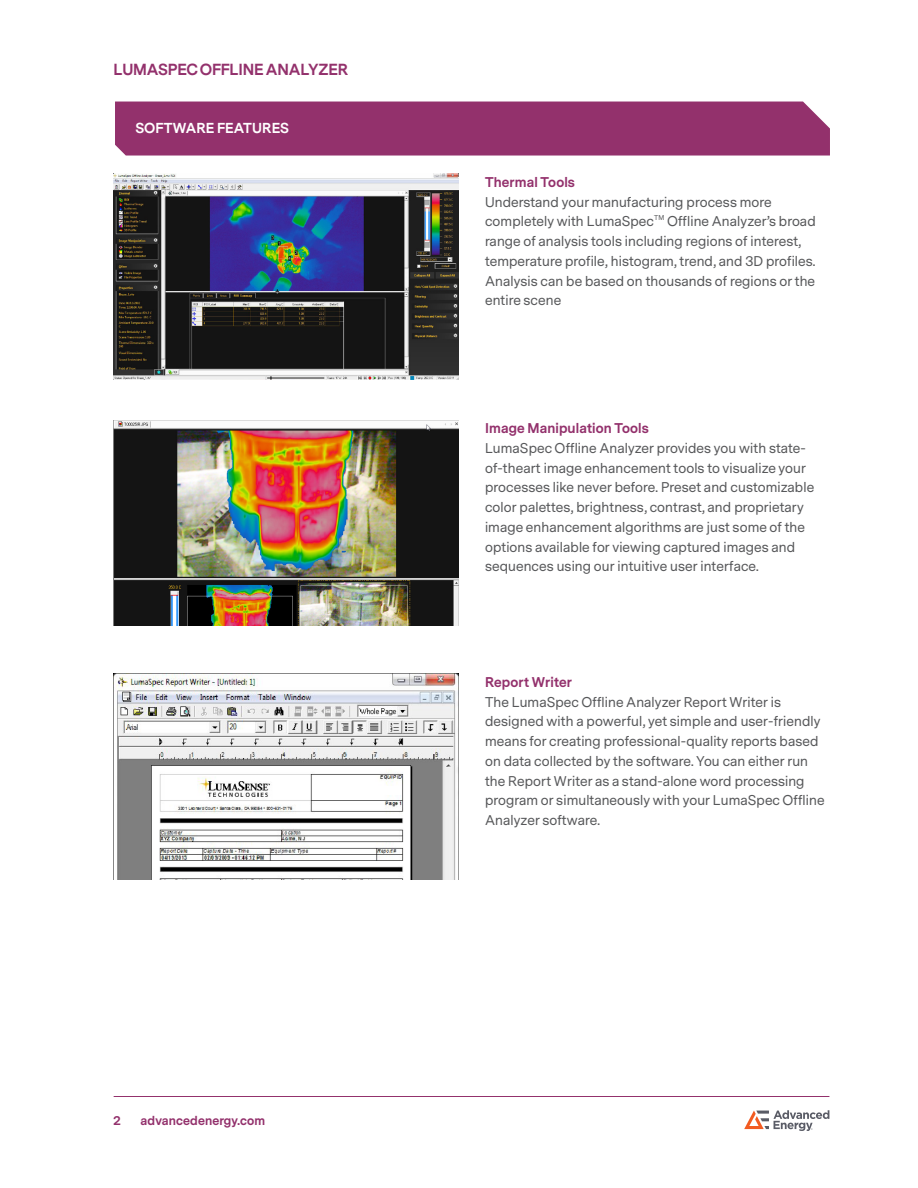
<style>
.page{position:relative;width:918px;height:1188px;background:#fff}
.page>*{position:absolute;margin:0;border:0;box-sizing:border-box;transform-origin:0 0}
.t1{font:700 15px "Messina Sans";letter-spacing:-.01em;color:#93316c}
.Heading_1{font:700 13.5px "Messina Sans";letter-spacing:.01em;color:#fff}
.Body___normal{font:13.2px/19.8px "Messina Sans";letter-spacing:.01em;color:#57585a}
.Heading_2{font:700 13.2px "Messina Sans";letter-spacing:.01em;color:#93316c}
.t2{font:700 12px "Messina Sans";letter-spacing:.01em;color:#93316c}
.Body___normal-2{font:6.6px "Messina Sans";color:#57585a}
</style>
<div class="page">
<hr style="left:114px;top:1096px;width:715px;height:1px;background:#93316c">
<svg style="left:744px;top:1110px;width:85px;height:21px"></svg>
<div style="left:115px;top:102px;width:715px;height:54px;background:#93316c"></div>
<img style="left:114px;top:174px;width:344px;height:206px">
<img style="left:114px;top:420px;width:344px;height:206px">
<img style="left:114px;top:674px;width:344px;height:206px">
<p class="t1" style="left:114px;top:59px;width:236px">LUMASPEC OFFLINE ANALYZER</p>
<p class="Heading_1" style="left:135px;top:119px;width:155px">SOFTWARE FEATURES</p>
<p class="t2" style="left:114px;top:1113px;width:9px">2</p>
<p class="t2" style="left:141px;top:1113px;width:126px">advancedenergy.com</p>
<p class="Heading_2" style="left:485px;top:173px;width:91px">Thermal Tools</p>
<p class="Body___normal" style="left:485px;top:192px;width:288px">Understand your manufacturing process more completely with LumaSpec</p>
<p class="Body___normal-2" style="left:654px;top:213px;width:12px">TM</p>
<p class="Body___normal" style="left:485px;top:212px;width:332px;text-indent:182px">Offline Analyzer’s broad range of analysis tools including regions of interest, temperature profile, histogram, trend, and 3D profiles.<br>Analysis can be based on thousands of regions or the entire scene</p>
<p class="Heading_2" style="left:485px;top:419px;width:165px">Image Manipulation Tools</p>
<p class="Body___normal" style="left:485px;top:439px;width:331px">LumaSpec Offline Analyzer provides you with state&shy;of-theart image enhancement tools to visualize your processes like never before. Preset and customizable color palettes, brightness, contrast, and proprietary image enhancement algorithms are just some of the options available for viewing captured images and sequences using our intuitive user interface.</p>
<p class="Heading_2" style="left:485px;top:673px;width:89px">Report Writer</p>
<p class="Body___normal" style="left:485px;top:692px;width:341px">The LumaSpec Offline Analyzer Report Writer is designed with a powerful, yet simple and user-friendly means for creating professional-quality reports based on data collected by the software. You can either run the Report Writer as a stand-alone word processing program or simultaneously with your LumaSpec Offline Analyzer software.</p>
</div>
